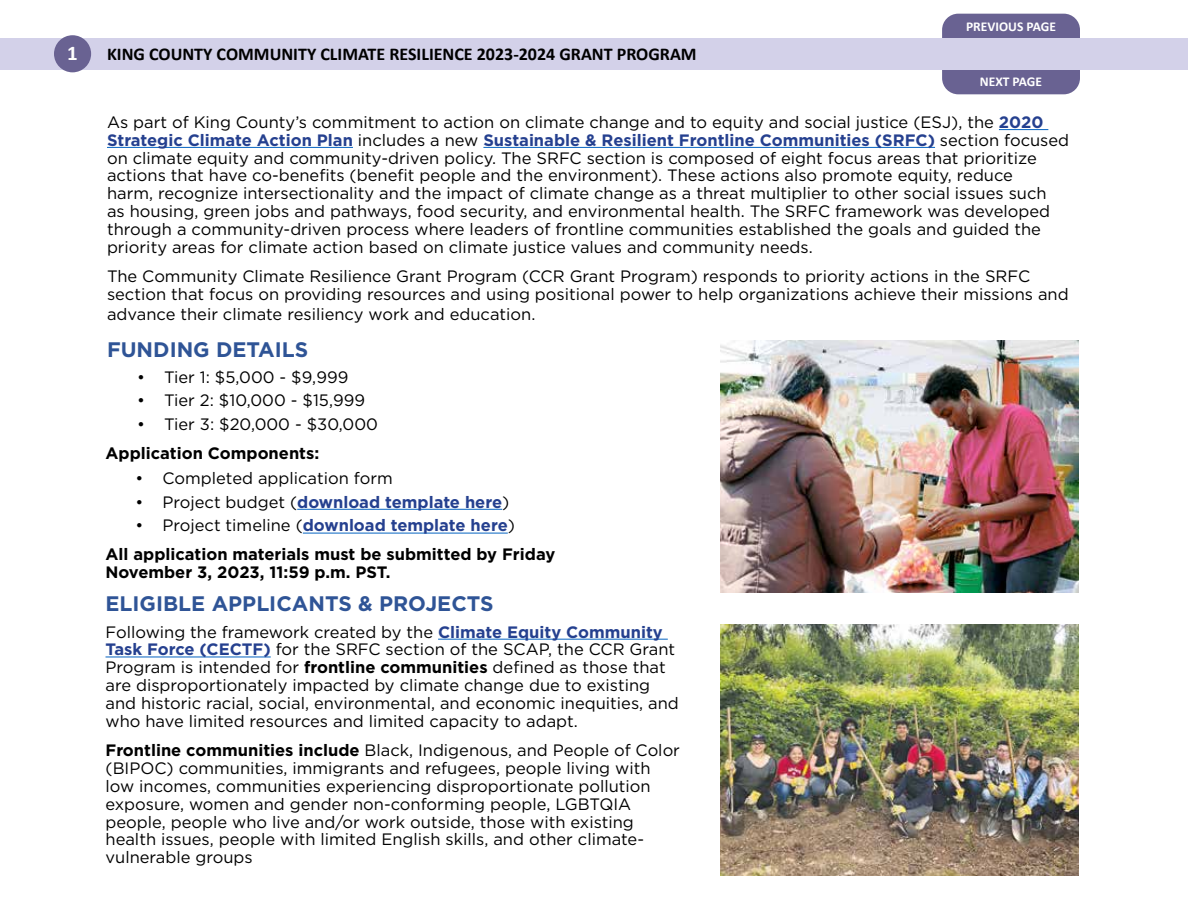
<style>
.page{position:relative;width:1188px;height:918px;background:#fff}
.page>*{position:absolute;margin:0;border:0;box-sizing:border-box;transform-origin:0 0}
.t1{font:700 21px "Gotham";color:#2f5496}
.t2{font:700 21px "Calibri";color:#fff}
.t3{font:700 18px "Calibri";color:#000}
.t4{font:16.5px/17.9px "Gotham";color:#000}
.t5{font:700 16.5px/28.3px "Gotham";color:#000}
.t6{font:700 16.5px "Gotham";color:#25408f}
.t7{font:700 13.5px "Calibri";color:#fff}
.s1{font-weight:700;color:#25408f}
.s2{font-weight:400;color:#000}
.s3{font-weight:400}
.s4{color:#25408f}
.s5{font-weight:700}
</style>
<div class="page">
<img style="left:720px;top:624px;width:358px;height:252px">
<img style="left:720px;top:340px;width:358px;height:252px">
<div style="left:942px;top:14px;width:138px;height:80px;background:#696292;border-radius:16px"></div>
<div style="left:0;top:38px;width:1188px;height:32px;background:#d3d1e9"></div>
<div style="left:54px;top:35px;width:37px;height:37px;background:#696292;border-radius:50%"></div>
<hr style="left:999px;top:129px;width:49px;height:1px;background:#0563c1">
<hr style="left:107px;top:147px;width:246px;height:1px;background:#0563c1">
<hr style="left:483px;top:147px;width:452px;height:1px;background:#0563c1">
<hr style="left:297px;top:509px;width:205px;height:1px;background:#0563c1">
<hr style="left:303px;top:533px;width:205px;height:1px;background:#0563c1">
<hr style="left:438px;top:639px;width:230px;height:1px;background:#0563c1">
<hr style="left:106px;top:657px;width:165px;height:1px;background:#0563c1">
<p class="t2" style="left:67px;top:40px;width:12px">1</p>
<p class="t3" style="left:107px;top:42px;width:591px">KING COUNTY COMMUNITY CLIMATE RESILIENCE 2023-2024 GRANT PROGRAM</p>
<p class="t7" style="left:966px;top:18px;width:91px">PREVIOUS PAGE</p>
<p class="t7" style="left:980px;top:73px;width:64px">NEXT PAGE</p>
<p class="t4" style="left:107px;top:113px;width:964px">As part of King County’s commitment to action on climate change and to equity and social justice (ESJ), the <span class="s1">2020<br>Strategic Climate Action Plan</span> includes a new <span class="s1">Sustainable &amp; Resilient Frontline Communities (SRFC)</span> section focused on climate equity and community-driven policy. The SRFC section is composed of eight focus areas that prioritize actions that have co-benefits (benefit people and the environment). These actions also promote equity, reduce<br>harm, recognize intersectionality and the impact of climate change as a threat multiplier to other social issues such<br>as housing, green jobs and pathways, food security, and environmental health. The SRFC framework was developed through a community-driven process where leaders of frontline communities established the goals and guided the priority areas for climate action based on climate justice values and community needs.</p>
<p class="t4" style="left:107px;top:267px;width:963px">The Community Climate Resilience Grant Program (CCR Grant Program) responds to priority actions in the SRFC section that focus on providing resources and using positional power to help organizations achieve their missions and</p>
<p class="t4" style="left:107px;top:304px;width:430px">advance their climate resiliency work and education.</p>
<p class="t1" style="left:107px;top:336px;width:203px">FUNDING DETAILS</p>
<p class="t4" style="left:137px;top:367px;width:213px">• Tier 1: $5,000 - $9,999</p>
<p class="t4" style="left:137px;top:391px;width:230px">• Tier 2: $10,000 - $15,999</p>
<p class="t4" style="left:137px;top:415px;width:242px">• Tier 3: $20,000 - $30,000</p>
<p class="t5" style="left:106px;top:438px;width:215px">Application Components:</p>
<p class="t4" style="left:136px;top:469px;width:259px">• Completed application form</p>
<p class="t6" style="left:136px;top:491px;width:375px"><span class="s2">• Project budget (</span>download template here<span class="s2">)</span></p>
<p class="t5" style="left:105px;top:511px;width:451px;text-indent:30px"><span class="s3">• Project timeline (</span><span class="s4">download template here</span><span class="s3">)<br></span>All application materials must be submitted by Friday</p>
<p class="t5" style="left:105px;top:557px;width:287px">November 3, 2023, 11:59 p.m. PST.</p>
<p class="t1" style="left:106px;top:589px;width:390px">ELIGIBLE APPLICANTS &amp; PROJECTS</p>
<p class="t4" style="left:106px;top:622px;width:575px">Following the framework created by the <span class="s1">Climate Equity Community Task Force (CECTF)</span> for the SRFC section of the SCAP, the CCR Grant Program is intended for <span class="s5">frontline communities</span> defined as those that are disproportionately impacted by climate change due to existing and historic racial, social, environmental, and economic inequities, and who have limited resources and limited capacity to adapt.</p>
<p class="t4" style="left:106px;top:741px;width:576px"><span class="s5">Frontline communities include</span> Black, Indigenous, and People of Color (BIPOC) communities, immigrants and refugees, people living with low incomes, communities experiencing disproportionate pollution exposure, women and gender non-conforming people, LGBTQIA people, people who live and/or work outside, those with existing health issues, people with limited English skills, and other climate&shy;vulnerable groups</p>
</div>
